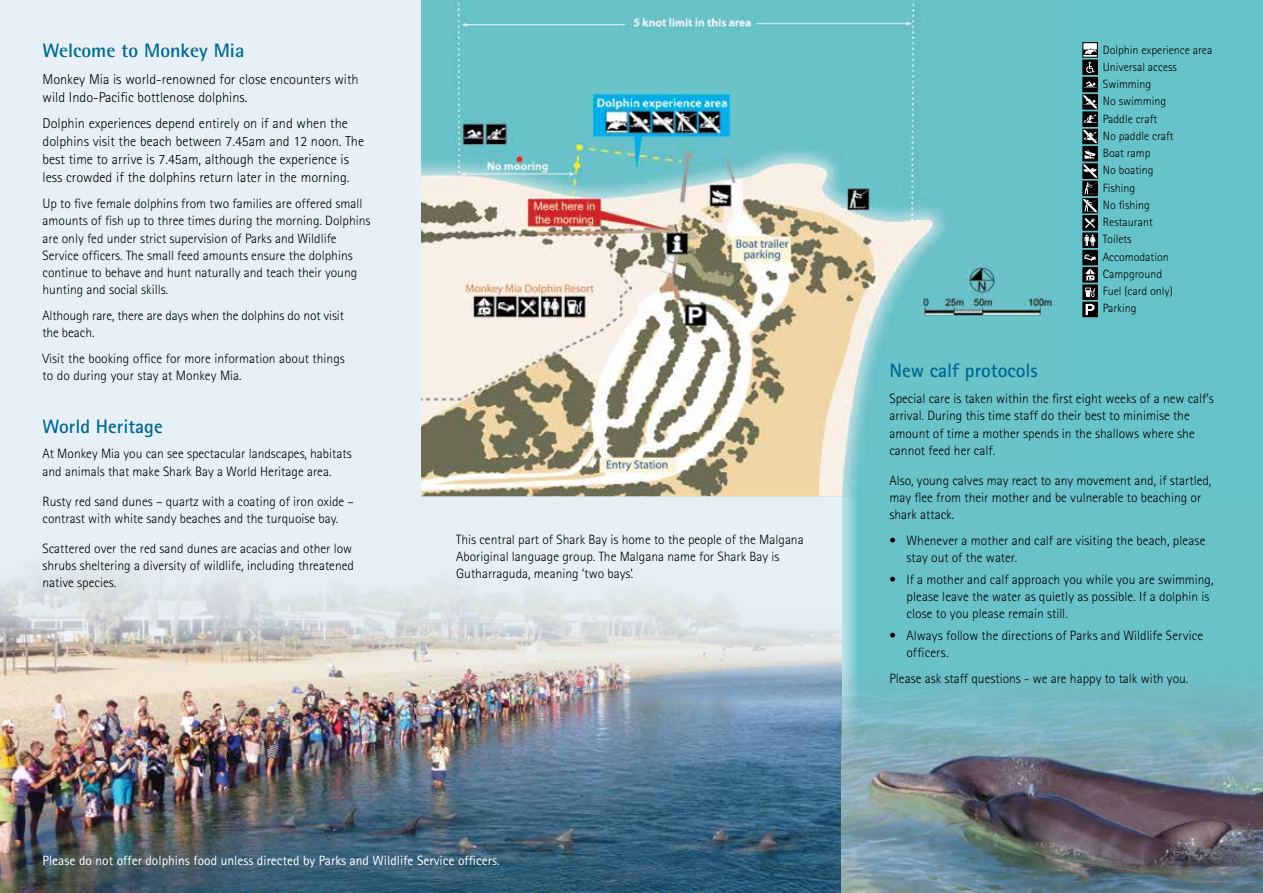
<style>
.page{position:relative;width:1263px;height:893px;background:#fff}
.page>*{position:absolute;margin:0;border:0;box-sizing:border-box;transform-origin:0 0}
.t1{font:700 19.5px "Rotis Sans Serif";color:#006892}
.t2{font:700 19.5px "Rotis Semi Sans";color:#006892}
.t3{font:300 14.25px/18px "Rotis Sans Serif";color:#000}
.t4{font:300 13.5px/17.2px "Rotis Sans Serif";color:#000}
.t5{font:13.5px "Rotis Sans Serif";color:#fff}
.t6{font:300 12px/17.2px "Rotis Sans Serif";color:#000}
</style>
<div class="page">
<div style="left:842px;top:213px;width:421px;height:680px;background:#6ac2c9"></div>
<div style="left:0;top:0;width:842px;height:893px;background:#e7f0f6"></div>
<svg style="left:842px;top:0;width:421px;height:500px"></svg>
<img style="left:421px;top:0;width:651px;height:497px">
<img style="left:0;top:477px;width:842px;height:416px">
<svg style="left:1083px;top:43px;width:14px;height:30px"></svg>
<div style="left:1083px;top:60px;width:14px;height:15px;border:1px solid #000"></div>
<div style="left:1083px;top:77px;width:14px;height:15px;background:#000"></div>
<svg style="left:1085px;top:81px;width:10px;height:7px"></svg>
<div style="left:1083px;top:94px;width:14px;height:15px;border:1px solid #000"></div>
<div style="left:1083px;top:112px;width:14px;height:14px;background:#000"></div>
<svg style="left:1083px;top:95px;width:14px;height:28px"></svg>
<div style="left:1083px;top:112px;width:14px;height:15px;border:1px solid #000"></div>
<svg style="left:1085px;top:131px;width:10px;height:11px"></svg>
<div style="left:1083px;top:129px;width:14px;height:15px;border:1px solid #000"></div>
<div style="left:1083px;top:147px;width:14px;height:14px;background:#000"></div>
<div style="left:1083px;top:146px;width:14px;height:15px;border:1px solid #000"></div>
<div style="left:1083px;top:250px;width:14px;height:15px;background:#000"></div>
<svg style="left:1085px;top:254px;width:10px;height:7px"></svg>
<svg style="left:1085px;top:269px;width:10px;height:11px"></svg>
<div style="left:1083px;top:267px;width:14px;height:15px;border:1px solid #000"></div>
<svg style="left:1083px;top:150px;width:14px;height:78px"></svg>
<div style="left:1083px;top:216px;width:14px;height:14px;border:1px solid #000"></div>
<svg style="left:1085px;top:287px;width:10px;height:11px"></svg>
<svg style="left:1085px;top:288px;width:10px;height:9px"></svg>
<div style="left:1083px;top:285px;width:14px;height:15px;border:1px solid #000"></div>
<svg style="left:1085px;top:235px;width:10px;height:11px"></svg>
<div style="left:1083px;top:233px;width:14px;height:15px;border:1px solid #000"></div>
<svg style="left:1085px;top:304px;width:10px;height:11px"></svg>
<div style="left:1083px;top:302px;width:14px;height:15px;border:1px solid #000"></div>
<img style="left:842px;top:659px;width:421px;height:234px">
<img style="left:921px;top:257px;width:132px;height:58px">
<h1 class="t2" style="left:43px;top:39px;width:203px">Welcome to Monkey Mia</h1>
<p class="t3" style="left:43px;top:70px;width:318px">Monkey Mia is world-renowned for close encounters with wild Indo-Pacific bottlenose dolphins.</p>
<p class="t3" style="left:43px;top:114px;width:323px">Dolphin experiences depend entirely on if and when the dolphins visit the beach between 7.45am and 12 noon. The best time to arrive is 7.45am, although the experience is less crowded if the dolphins return later in the morning.</p>
<p class="t4" style="left:43px;top:195px;width:329px">Up to five female dolphins from two families are offered small amounts of fish up to three times during the morning. Dolphins are only fed under strict supervision of Parks and Wildlife Service officers. The small feed amounts ensure the dolphins continue to behave and hunt naturally and teach their young hunting and social skills.</p>
<p class="t4" style="left:43px;top:307px;width:303px">Although rare, there are days when the dolphins do not visit the beach.</p>
<p class="t4" style="left:43px;top:350px;width:304px">Visit the booking office for more information about things to do during your stay at Monkey Mia.</p>
<h1 class="t1" style="left:43px;top:414px;width:122px">World Heritage</h1>
<p class="t4" style="left:43px;top:445px;width:311px">At Monkey Mia you can see spectacular landscapes, habitats and animals that make Shark Bay a World Heritage area.</p>
<p class="t4" style="left:43px;top:492px;width:313px">Rusty red sand dunes – quartz with a coating of iron oxide – contrast with white sandy beaches and the turquoise bay.</p>
<p class="t4" style="left:43px;top:540px;width:313px">Scattered over the red sand dunes are acacias and other low shrubs sheltering a diversity of wildlife, including threatened native species.</p>
<p class="t4" style="left:456px;top:531px;width:349px">This central part of Shark Bay is home to the people of the Malgana<br>Aboriginal language group. The Malgana name for Shark Bay is<br>Gutharraguda, meaning ‘two bays’.</p>
<p class="t5" style="left:43px;top:853px;width:459px">Please do not offer dolphins food unless directed by Parks and Wildlife Service officers.</p>
<p class="t6" style="left:1103px;top:41px;width:111px">Dolphin experience area<br>Universal access<br>Swimming<br>No swimming<br>Paddle craft<br>No paddle craft<br>Boat ramp<br>No boating<br>Fishing<br>No fishing<br>Restaurant<br>Toilets<br>Accomodation<br>Campground<br>Fuel (card only)<br>Parking</p>
<h1 class="t1" style="left:889px;top:358px;width:150px">New calf protocols</h1>
<p class="t4" style="left:889px;top:390px;width:326px">Special care is taken within the first eight weeks of a new calf’s arrival. During this time staff do their best to minimise the amount of time a mother spends in the shallows where she cannot feed her calf.</p>
<p class="t4" style="left:889px;top:472px;width:323px">Also, young calves may react to any movement and, if startled, may flee from their mother and be vulnerable to beaching or shark attack.</p>
<p class="t4" style="left:906px;top:532px;width:300px;text-indent:-17px">• Whenever a mother and calf are visiting the beach, please stay out of the water.</p>
<p class="t4" style="left:906px;top:571px;width:309px;text-indent:-17px">• If a mother and calf approach you while you are swimming, please leave the water as quietly as possible. If a dolphin is close to you please remain still.</p>
<p class="t4" style="left:906px;top:627px;width:298px;text-indent:-17px">• Always follow the directions of Parks and Wildlife Service officers.</p>
<p class="t4" style="left:889px;top:670px;width:300px">Please ask staff questions - we are happy to talk with you.</p>
</div>
